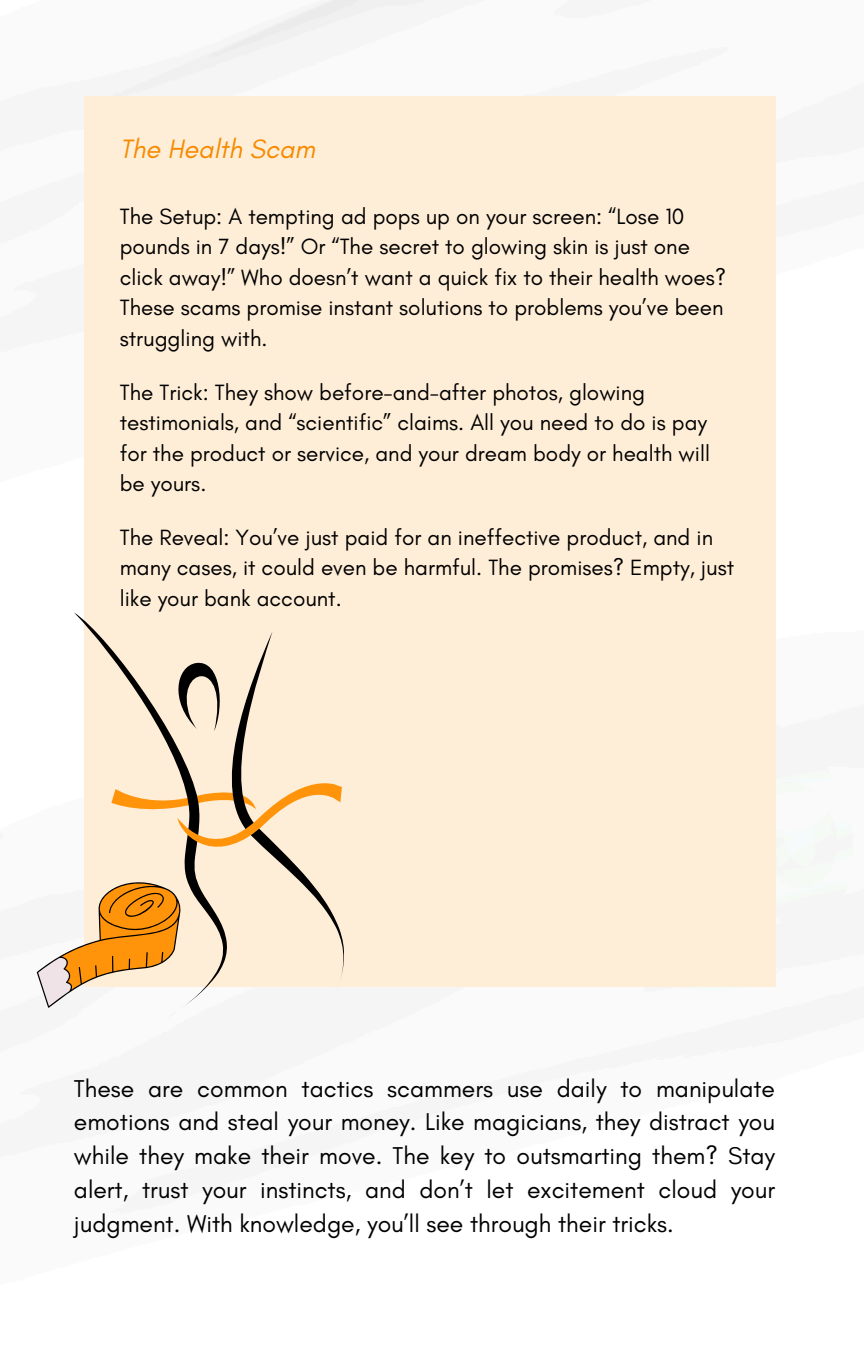
<style>
.page{position:relative;width:864px;height:1350px;background:#fff}
.page>*{position:absolute;margin:0;border:0;box-sizing:border-box;transform-origin:0 0}
.t1{font:italic 27px "Glacial Indifference";color:#f68a00}
.t2{font:24.75px/33.8px "Glacial Indifference";color:#000;text-align:justify}
.t3{font:22.5px/30.4px "Glacial Indifference";color:#000}
</style>
<div class="page">
<div style="left:84px;top:96px;width:691px;height:891px;background:#ffeed7"></div>
<svg style="left:74px;top:612px;width:153px;height:407px"></svg>
<svg style="left:207px;top:632px;width:137px;height:361px"></svg>
<svg style="left:169px;top:655px;width:62px;height:76px"></svg>
<svg style="left:37px;top:767px;width:305px;height:241px"></svg>
<p class="t1" style="left:120px;top:133px;width:197px">The Health Scam</p>
<h1 class="t3" style="left:120px;top:201px;width:608px">The Setup: A tempting ad pops up on your screen: “Lose 10 pounds in 7 days!” Or “The secret to glowing skin is just one click away!” Who doesn’t want a quick fix to their health woes?<br>These scams promise instant solutions to problems you’ve been struggling with.</h1>
<p class="t3" style="left:120px;top:377px;width:592px">The Trick: They show before-and-after photos, glowing testimonials, and “scientific” claims. All you need to do is pay for the product or service, and your dream body or health will be yours.</p>
<p class="t3" style="left:120px;top:522px;width:616px">The Reveal: You’ve just paid for an ineffective product, and in many cases, it could even be harmful. The promises? Empty, just like your bank account.</p>
<p class="t2" style="left:74px;top:1071px;width:703px">These are common tactics scammers use daily to manipulate emotions and steal your money. Like magicians, they distract you while they make their move. The key to outsmarting them? Stay alert, trust your instincts, and don’t let excitement cloud your judgment. With knowledge, you’ll see through their tricks.</p>
</div>
